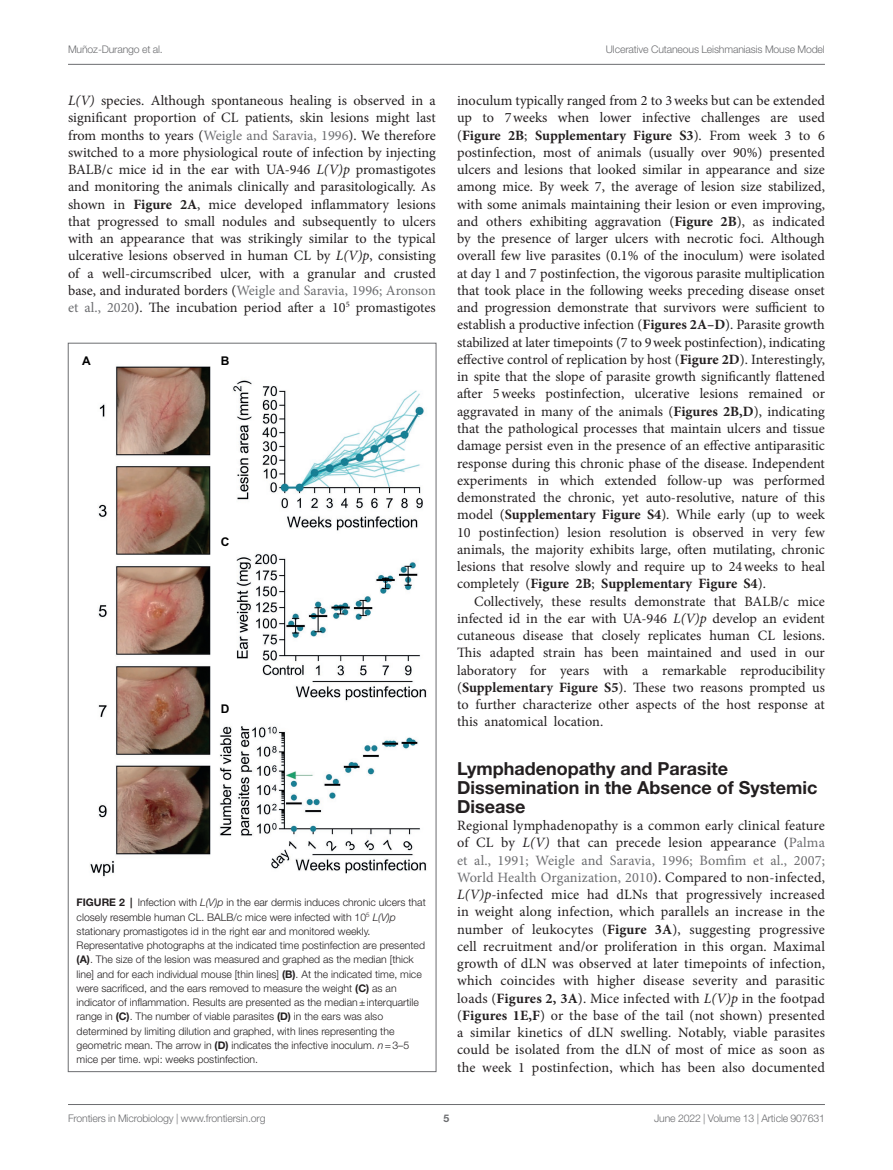
<style>
.page{position:relative;width:893px;height:1170px;background:#fff}
.page>*{position:absolute;margin:0;border:0;box-sizing:border-box;transform-origin:0 0}
.HEAD_2{font:700 18px/18.8px "Helvetica Neue LT Std";color:#231f20}
.TEXT{font:14.25px/17.2px "Minion Pro";color:#231f20;text-align:justify}
.TEXT_FLUSH{font:14.25px/17.2px "Minion Pro";letter-spacing:.01em;color:#231f20;text-align:justify}
.t1{font:700 12px "Arial";color:#000001}
.FIG_LEG{font:300 10.5px/14.2px "Helvetica Neue LT Std";color:#231f20}
.t2{font:300 10.5px "Helvetica Neue LT Std";letter-spacing:-.015em;color:#6c6d70}
.t3{font:700 10.5px "Helvetica Neue LT Std";color:#6c6d70}
.s1{font-style:italic}
.s2{color:#6c6d70}
.s3{font-weight:700}
</style>
<div class="page">
<hr style="left:68px;top:64px;width:757px;height:1px;background:#6c6d70">
<hr style="left:68px;top:1104px;width:757px;height:1px;background:#6c6d70">
<img style="left:90px;top:366px;width:337px;height:511px">
<p class="t2" style="left:68px;top:42px;width:96px">Muñoz-Durango et al.</p>
<p class="t2" style="left:606px;top:42px;width:220px">Ulcerative Cutaneous Leishmaniasis Mouse Model</p>
<p class="TEXT" style="left:68px;top:92px;width:369px"><span class="s1">L(V)</span> species. Although spontaneous healing is observed in a significant proportion of CL patients, skin lesions might last from months to years (<span class="s2">Weigle and Saravia, 1996</span>). We therefore switched to a more physiological route of infection by injecting BALB/c mice id in the ear with UA-946 <span class="s1">L(V)p</span> promastigotes and monitoring the animals clinically and parasitologically. As shown in <span class="s3">Figure 2A</span>, mice developed inflammatory lesions that progressed to small nodules and subsequently to ulcers with an appearance that was strikingly similar to the typical ulcerative lesions observed in human CL by <span class="s1">L(V)p</span>, consisting of a well-circumscribed ulcer, with a granular and crusted base, and indurated borders (<span class="s2">Weigle and Saravia, 1996; Aronson et al., 2020</span>). The incubation period after a 10<sup>5</sup> promastigotes</p>
<p class="TEXT" style="left:457px;top:92px;width:369px">inoculum typically ranged from 2 to 3weeks but can be extended up to 7weeks when lower infective challenges are used (<span class="s3">Figure 2B</span>; <span class="s3">Supplementary Figure S3</span>). From week 3 to 6 postinfection, most of animals (usually over 90%) presented ulcers and lesions that looked similar in appearance and size among mice. By week 7, the average of lesion size stabilized, with some animals maintaining their lesion or even improving, and others exhibiting aggravation (<span class="s3">Figure 2B</span>), as indicated by the presence of larger ulcers with necrotic foci. Although overall few live parasites (0.1% of the inoculum) were isolated at day 1 and 7 postinfection, the vigorous parasite multiplication that took place in the following weeks preceding disease onset and progression demonstrate that survivors were sufficient to establish a productive infection (<span class="s3">Figures 2A–D</span>). Parasite growth stabilized at later timepoints (7 to 9week postinfection), indicating effective control of replication by host (<span class="s3">Figure 2D</span>). Interestingly, in spite that the slope of parasite growth significantly flattened after 5weeks postinfection, ulcerative lesions remained or aggravated in many of the animals (<span class="s3">Figures 2B,D</span>), indicating that the pathological processes that maintain ulcers and tissue damage persist even in the presence of an effective antiparasitic response during this chronic phase of the disease. Independent experiments in which extended follow-up was performed demonstrated the chronic, yet auto-resolutive, nature of this model (<span class="s3">Supplementary Figure S4</span>). While early (up to week 10 postinfection) lesion resolution is observed in very few animals, the majority exhibits large, often mutilating, chronic lesions that resolve slowly and require up to 24weeks to heal completely (<span class="s3">Figure 2B</span>; <span class="s3">Supplementary Figure S4</span>).</p>
<p class="TEXT" style="left:457px;top:592px;width:369px;text-indent:17px">Collectively, these results demonstrate that BALB/c mice infected id in the ear with UA-946 <span class="s1">L(V)p</span> develop an evident cutaneous disease that closely replicates human CL lesions.<br>This adapted strain has been maintained and used in our laboratory for years with a remarkable reproducibility (<span class="s3">Supplementary Figure S5</span>). These two reasons prompted us to further characterize other aspects of the host response at this anatomical location.</p>
<p class="HEAD_2" style="left:457px;top:759px;width:362px">Lymphadenopathy and Parasite<br>Dissemination in the Absence of Systemic<br>Disease</p>
<p class="TEXT_FLUSH" style="left:457px;top:816px;width:369px">Regional lymphadenopathy is a common early clinical feature of CL by <span class="s1">L(V)</span> that can precede lesion appearance (<span class="s2">Palma et al., 1991; Weigle and Saravia, 1996; Bomfim et al., 2007; World Health Organization, 2010</span>). Compared to non-infected, <span class="s1">L(V)p</span>-infected mice had dLNs that progressively increased in weight along infection, which parallels an increase in the number of leukocytes (<span class="s3">Figure 3A</span>), suggesting progressive cell recruitment and/or proliferation in this organ. Maximal growth of dLN was observed at later timepoints of infection, which coincides with higher disease severity and parasitic loads (<span class="s3">Figures 2, 3A</span>). Mice infected with <span class="s1">L(V)p</span> in the footpad (<span class="s3">Figures 1E,F</span>) or the base of the tail (not shown) presented a similar kinetics of dLN swelling. Notably, viable parasites could be isolated from the dLN of most of mice as soon as the week 1 postinfection, which has been also documented</p>
<p class="t1" style="left:82px;top:352px;width:10px">A</p>
<p class="t1" style="left:221px;top:352px;width:10px">B</p>
<p class="t1" style="left:221px;top:533px;width:10px">C</p>
<p class="t1" style="left:221px;top:700px;width:10px">D</p>
<p class="FIG_LEG" style="left:77px;top:895px;width:351px"><span class="s3">FIGURE 2 |</span> Infection with <span class="s1">L(V)p</span> in the ear dermis induces chronic ulcers that closely resemble human CL. BALB/c mice were infected with 10<sup>5</sup> <span class="s1">L(V)p </span>stationary promastigotes id in the right ear and monitored weekly.<br>Representative photographs at the indicated time postinfection are presented <span class="s3">(A)</span>. The size of the lesion was measured and graphed as the median [thick line] and for each individual mouse [thin lines] <span class="s3">(B)</span>. At the indicated time, mice were sacrificed, and the ears removed to measure the weight <span class="s3">(C)</span> as an indicator of inflammation. Results are presented as the median±interquartile range in <span class="s3">(C)</span>. The number of viable parasites <span class="s3">(D)</span> in the ears was also determined by limiting dilution and graphed, with lines representing the geometric mean. The arrow in <span class="s3">(D)</span> indicates the infective inoculum. <span class="s1">n</span>=3–5 mice per time. wpi: weeks postinfection.</p>
<p class="t2" style="left:68px;top:1111px;width:199px">Frontiers in Microbiology | www.frontiersin.org</p>
<p class="t3" style="left:444px;top:1111px;width:7px">5</p>
<p class="t2" style="left:654px;top:1111px;width:172px">June 2022 | Volume 13 | Article 907631</p>
</div>
